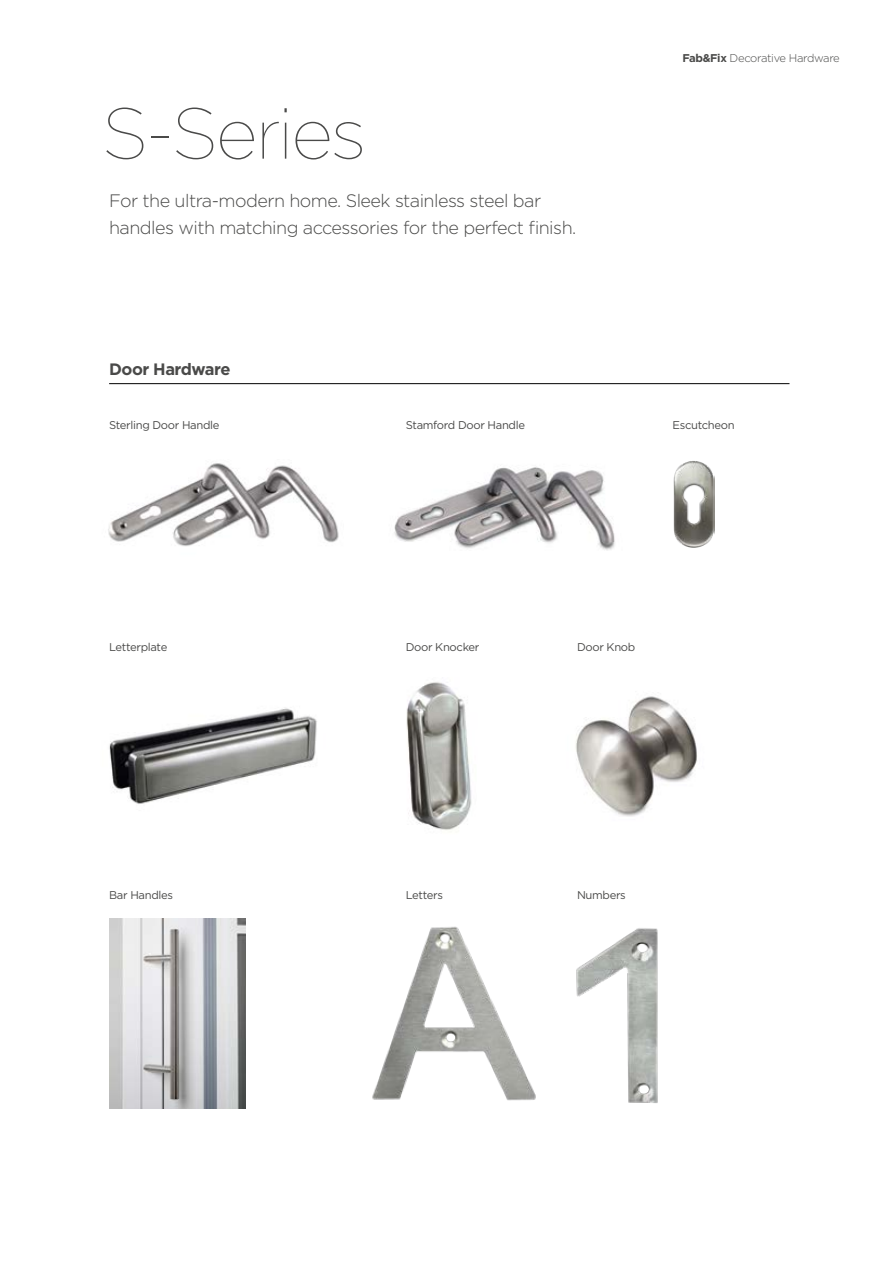
<style>
.page{position:relative;width:893px;height:1263px;background:#fff}
.page>*{position:absolute;margin:0;border:0;box-sizing:border-box;transform-origin:0 0}
.t1{font:100 72px "Gotham";letter-spacing:-.03em;color:#4a4a49}
.t2{font:300 18px/27px "Gotham";letter-spacing:-.03em;color:#4a4a49}
.t3{font:700 16.5px "Gotham";letter-spacing:-.03em;color:#4a4a49}
.t4{font:11.25px "Gotham";letter-spacing:-.03em;color:#4a4a49}
.t5{font:300 11.25px "Gotham";letter-spacing:-.03em;color:#4a4a49}
.s1{font-weight:700}
</style>
<div class="page">
<img style="left:108px;top:463px;width:231px;height:84px">
<hr style="left:109px;top:383px;width:680px;height:1px;background:#000">
<img style="left:394px;top:467px;width:221px;height:84px">
<img style="left:575px;top:696px;width:122px;height:121px">
<img style="left:406px;top:682px;width:66px;height:148px">
<img style="left:109px;top:708px;width:208px;height:96px">
<img style="left:576px;top:928px;width:82px;height:175px">
<img style="left:372px;top:926px;width:164px;height:175px">
<img style="left:109px;top:919px;width:137px;height:190px">
<img style="left:674px;top:461px;width:40px;height:86px">
<h1 class="t1" style="left:102px;top:89px;width:266px">S-Series</h1>
<h2 class="t2" style="left:109px;top:187px;width:469px">For the ultra-modern home. Sleek stainless steel bar handles with matching accessories for the perfect finish.</h2>
<h3 class="t3" style="left:109px;top:358px;width:123px">Door Hardware</h3>
<p class="t4" style="left:109px;top:418px;width:112px">Sterling Door Handle</p>
<p class="t4" style="left:406px;top:418px;width:121px">Stamford Door Handle</p>
<p class="t5" style="left:682px;top:51px;width:159px"><span class="s1">Fab&amp;Fix</span> Decorative Hardware</p>
<p class="t4" style="left:673px;top:418px;width:64px">Escutcheon</p>
<p class="t4" style="left:109px;top:640px;width:60px">Letterplate</p>
<p class="t4" style="left:406px;top:640px;width:75px">Door Knocker</p>
<p class="t4" style="left:577px;top:640px;width:60px">Door Knob</p>
<p class="t4" style="left:109px;top:887px;width:65px">Bar Handles</p>
<p class="t4" style="left:406px;top:887px;width:39px">Letters</p>
<p class="t4" style="left:577px;top:887px;width:50px">Numbers</p>
</div>
